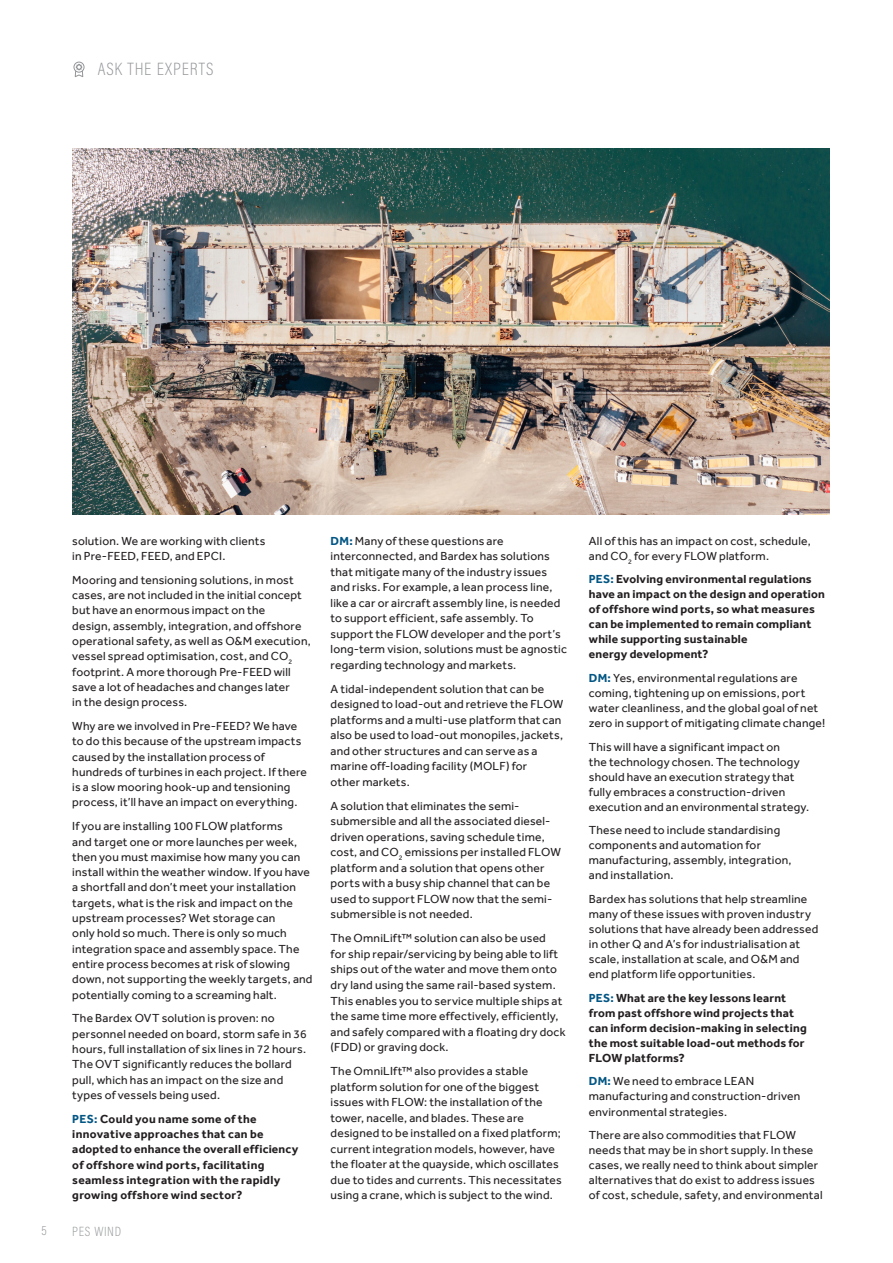
<style>
.page{position:relative;width:893px;height:1263px;background:#fff}
.page>*{position:absolute;margin:0;border:0;box-sizing:border-box;transform-origin:0 0}
.Page_head_2015{font:200 18px "Acumin Pro Cond";letter-spacing:.06em;color:#939598}
.t1{font:200 13.5px "Acumin Pro Cond";letter-spacing:.05em;color:#939598}
.Body_Copy_2015{font:12px/15.5px "Effra";letter-spacing:.015em;color:#231f20}
.Body_Copy_2015-2{font:700 12px/15px "Effra";letter-spacing:.02em;color:#231f20}
.s1{color:#035684}
.s2{font-weight:700;color:#035684}
</style>
<div class="page">
<div style="left:74px;top:62px;width:10px;height:11px;border:1px solid #939598;border-radius:50%"></div>
<svg style="left:74px;top:63px;width:10px;height:14px"></svg>
<img style="left:72px;top:149px;width:757px;height:365px">
<p class="Page_head_2015" style="left:98px;top:58px;width:117px">ASK THE EXPERTS</p>
<p class="Body_Copy_2015" style="left:72px;top:533px;width:195px">solution. We are working with clients in Pre-FEED, FEED, and EPCI.</p>
<p class="Body_Copy_2015" style="left:72px;top:572px;width:240px">Mooring and tensioning solutions, in most cases, are not included in the initial concept but have an enormous impact on the<br>design, assembly, integration, and offshore operational safety, as well as O&amp;M execution, vessel spread optimisation, cost, and CO<sub>2 </sub>footprint. A more thorough Pre-FEED will save a lot of headaches and changes later<br>in the design process.</p>
<p class="Body_Copy_2015" style="left:72px;top:718px;width:236px">Why are we involved in Pre-FEED? We have to do this because of the upstream impacts caused by the installation process of hundreds of turbines in each project. If there is a slow mooring hook-up and tensioning process, it’ll have an impact on everything.</p>
<p class="Body_Copy_2015" style="left:72px;top:818px;width:242px">If you are installing 100 FLOW platforms<br>and target one or more launches per week, then you must maximise how many you can install within the weather window. If you have a shortfall and don’t meet your installation targets, what is the risk and impact on the upstream processes? Wet storage can<br>only hold so much. There is only so much integration space and assembly space. The entire process becomes at risk of slowing down, not supporting the weekly targets, and potentially coming to a screaming halt.</p>
<p class="Body_Copy_2015" style="left:72px;top:1010px;width:236px">The Bardex OVT solution is proven: no personnel needed on board, storm safe in 36 hours, full installation of six lines in 72 hours.<br>The OVT significantly reduces the bollard pull, which has an impact on the size and types of vessels being used.</p>
<p class="Body_Copy_2015-2" style="left:72px;top:1111px;width:227px"><span class="s1">PES:</span> Could you name some of the innovative approaches that can be adopted to enhance the overall efficiency of offshore wind ports, facilitating seamless integration with the rapidly growing offshore wind sector?</p>
<p class="t1" style="left:41px;top:1222px;width:7px">5</p>
<p class="t1" style="left:72px;top:1223px;width:50px">PES WIND</p>
<p class="Body_Copy_2015" style="left:331px;top:533px;width:238px"><span class="s2">DM:</span> Many of these questions are interconnected, and Bardex has solutions that mitigate many of the industry issues and risks. For example, a lean process line, like a car or aircraft assembly line, is needed to support efficient, safe assembly. To support the FLOW developer and the port’s long-term vision, solutions must be agnostic regarding technology and markets.</p>
<p class="Body_Copy_2015" style="left:331px;top:681px;width:234px">A tidal-independent solution that can be designed to load-out and retrieve the FLOW platforms and a multi-use platform that can also be used to load-out monopiles, jackets, and other structures and can serve as a marine off-loading facility (MOLF) for<br>other markets.</p>
<p class="Body_Copy_2015" style="left:331px;top:798px;width:232px">A solution that eliminates the semi&shy;submersible and all the associated diesel&shy;driven operations, saving schedule time, cost, and CO<sub>2</sub> emissions per installed FLOW platform and a solution that opens other ports with a busy ship channel that can be used to support FLOW now that the semi&shy;submersible is not needed.</p>
<p class="Body_Copy_2015" style="left:331px;top:930px;width:236px">The OmniLift™ solution can also be used<br>for ship repair/servicing by being able to lift ships out of the water and move them onto dry land using the same rail-based system.<br>This enables you to service multiple ships at the same time more effectively, efficiently, and safely compared with a floating dry dock (FDD) or graving dock.</p>
<p class="Body_Copy_2015" style="left:331px;top:1063px;width:233px">The OmniLIft™ also provides a stable platform solution for one of the biggest issues with FLOW: the installation of the tower, nacelle, and blades. These are designed to be installed on a fixed platform; current integration models, however, have the floater at the quayside, which oscillates due to tides and currents. This necessitates using a crane, which is subject to the wind.</p>
<p class="Body_Copy_2015" style="left:589px;top:533px;width:223px;line-height:15px">All of this has an impact on cost, schedule, and CO<sub>2</sub> for every FLOW platform.</p>
<p class="Body_Copy_2015-2" style="left:589px;top:571px;width:238px"><span class="s1">PES:</span> Evolving environmental regulations have an impact on the design and operation of offshore wind ports, so what measures can be implemented to remain compliant while supporting sustainable<br>energy development?</p>
<p class="Body_Copy_2015" style="left:589px;top:670px;width:238px;line-height:15px"><span class="s2">DM:</span> Yes, environmental regulations are coming, tightening up on emissions, port water cleanliness, and the global goal of net zero in support of mitigating climate change!</p>
<p class="Body_Copy_2015" style="left:589px;top:739px;width:222px;line-height:15px">This will have a significant impact on<br>the technology chosen. The technology should have an execution strategy that fully embraces a construction-driven execution and an environmental strategy.</p>
<p class="Body_Copy_2015" style="left:589px;top:823px;width:204px;line-height:15px">These need to include standardising components and automation for manufacturing, assembly, integration, and installation.</p>
<p class="Body_Copy_2015" style="left:589px;top:891px;width:231px;line-height:15px">Bardex has solutions that help streamline many of these issues with proven industry solutions that have already been addressed in other Q and A’s for industrialisation at scale, installation at scale, and O&amp;M and end platform life opportunities.</p>
<p class="Body_Copy_2015-2" style="left:589px;top:990px;width:219px"><span class="s1">PES:</span> What are the key lessons learnt from past offshore wind projects that can inform decision-making in selecting the most suitable load-out methods for FLOW platforms?</p>
<p class="Body_Copy_2015" style="left:589px;top:1074px;width:213px;line-height:15px"><span class="s2">DM:</span> We need to embrace LEAN manufacturing and construction-driven environmental strategies.</p>
<p class="Body_Copy_2015" style="left:589px;top:1127px;width:235px;line-height:15px">There are also commodities that FLOW needs that may be in short supply. In these cases, we really need to think about simpler alternatives that do exist to address issues of cost, schedule, safety, and environmental</p>
</div>
